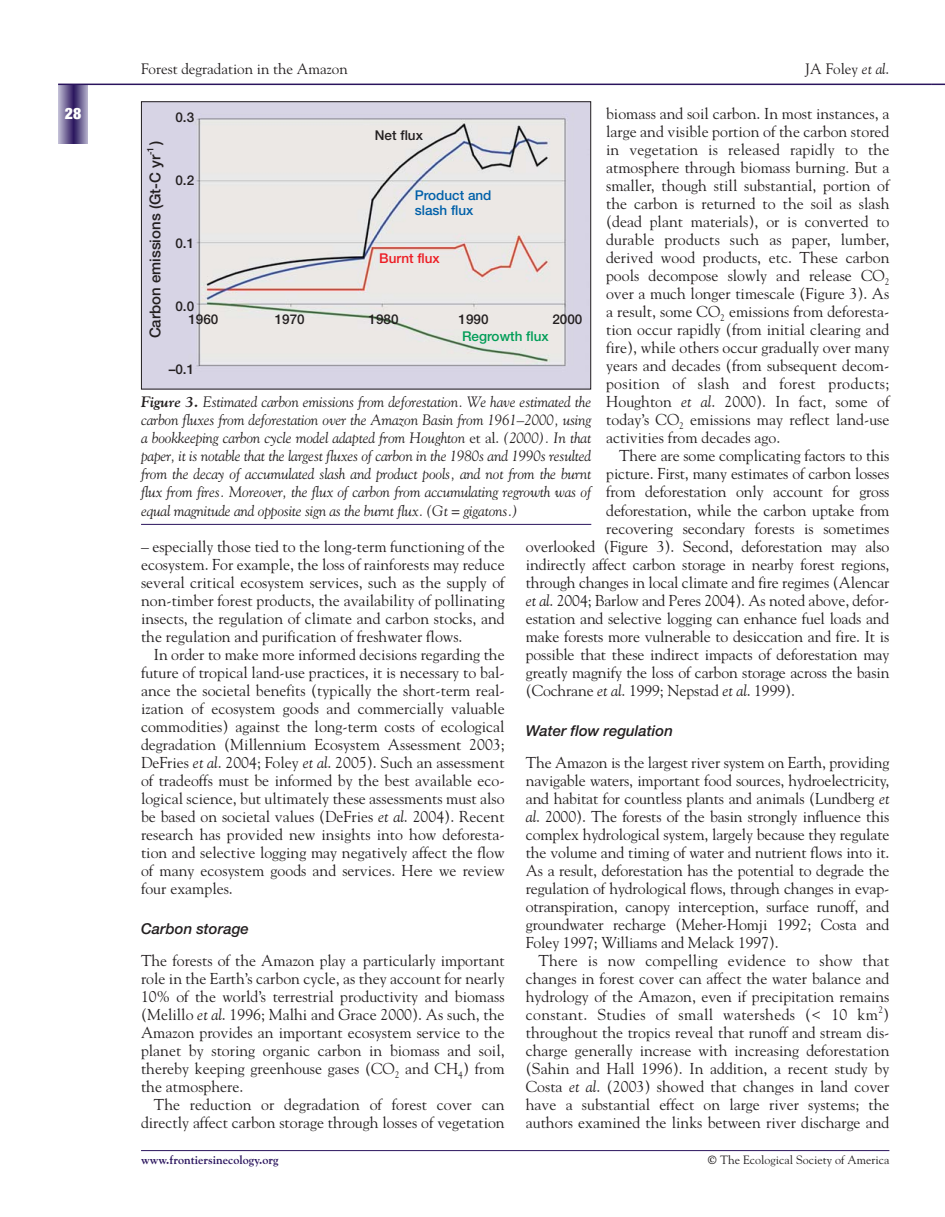
<style>
.page{position:relative;width:945px;height:1217px;background:#fff}
.page>*{position:absolute;margin:0;border:0;box-sizing:border-box;transform-origin:0 0}
.t1{font:15.75px/18px "Goudy";letter-spacing:-.01em;color:#231f20;text-align:justify}
.t2{font:900 condensed 15.75px "Helvetica Neue";color:#fff}
.t3{font:italic 15px/18px "Goudy";letter-spacing:-.01em;color:#231f20;text-align:justify}
.t4{font:15px "Goudy";color:#231f20}
.t5{font:italic 500 15px "Helvetica Neue";color:#231f20}
.t6{font:500 15px "Helvetica Neue";color:#231f20}
.t7{font:500 13.5px "Helvetica Neue";color:#231f20}
.t8{font:500 13.5px/15px "Helvetica Neue";color:#0060a9}
.t9{font:500 13.5px "Helvetica Neue";color:#009d57}
.t10{font:500 13.5px "Helvetica Neue";color:#ed1c24}
.t11{font:12px "Goudy";color:#231f20}
.t12{font:700 12px "Goudy";color:#2a145d}
.t13{font:9.45px "Goudy";color:#231f20}
.t14{font:500 9px "Helvetica Neue";color:#231f20}
.s1{font-style:italic}
.s2{font-weight:700}
.s3{font-style:normal}
</style>
<div class="page">
<svg style="left:932px;top:84px;width:13px;height:1px"></svg>
<svg style="left:58px;top:85px;width:15px;height:59px"></svg>
<hr style="left:73px;top:84px;width:3px;height:60px;background:#311e63">
<svg style="left:76px;top:85px;width:12px;height:59px"></svg>
<hr style="left:58px;top:84px;width:874px;height:1px;background:#2a145d">
<hr style="left:141px;top:1150px;width:748px;height:1px;background:#2a145d">
<img style="left:143px;top:103px;width:446px;height:284px">
<div style="left:141px;top:101px;width:450px;height:288px;border:1px solid #231f20"></div>
<hr style="left:141px;top:524px;width:450px;height:1px;background:#2a145d">
<p class="t2" style="left:65px;top:108px;width:18px">28</p>
<p class="t4" style="left:141px;top:62px;width:208px">Forest degradation in the Amazon</p>
<p class="t4" style="left:805px;top:62px;width:86px">JA Foley <span class="s1">et al</span>.</p>
<p class="t1" style="left:606px;top:106px;width:285px">biomass and soil carbon. In most instances, a large and visible portion of the carbon stored in vegetation is released rapidly to the atmosphere through biomass burning. But a smaller, though still substantial, portion of the carbon is returned to the soil as slash (dead plant materials), or is converted to durable products such as paper, lumber, derived wood products, etc. These carbon pools decompose slowly and release CO<sub>2 </sub>over a much longer timescale (Figure 3). As a result, some CO<sub>2</sub> emissions from deforesta&shy;tion occur rapidly (from initial clearing and fire), while others occur gradually over many years and decades (from subsequent decom&shy;position of slash and forest products; Houghton <span class="s1">et al</span>. 2000). In fact, some of today’s CO<sub>2</sub> emissions may reflect land-use activities from decades ago.</p>
<p class="t1" style="left:619px;top:448px;width:272px">There are some complicating factors to this</p>
<p class="t1" style="left:606px;top:466px;width:285px">picture. First, many estimates of carbon losses</p>
<p class="t1" style="left:606px;top:484px;width:285px">from deforestation only account for gross</p>
<p class="t1" style="left:606px;top:502px;width:285px">deforestation, while the carbon uptake from</p>
<p class="t1" style="left:606px;top:520px;width:285px">recovering secondary forests is sometimes</p>
<p class="t1" style="left:526px;top:538px;width:365px">overlooked (Figure 3). Second, deforestation may also</p>
<p class="t1" style="left:526px;top:556px;width:365px">indirectly affect carbon storage in nearby forest regions,</p>
<p class="t1" style="left:526px;top:574px;width:365px">through changes in local climate and fire regimes (Alencar</p>
<p class="t1" style="left:526px;top:592px;width:365px"><span class="s1">et al</span>. 2004; Barlow and Peres 2004). As noted above, defor-</p>
<p class="t1" style="left:526px;top:610px;width:365px">estation and selective logging can enhance fuel loads and</p>
<p class="t1" style="left:526px;top:628px;width:365px">make forests more vulnerable to desiccation and fire. It is</p>
<p class="t1" style="left:526px;top:646px;width:365px">possible that these indirect impacts of deforestation may</p>
<p class="t1" style="left:526px;top:664px;width:365px">greatly magnify the loss of carbon storage across the basin</p>
<p class="t1" style="left:526px;top:682px;width:271px">(Cochrane <span class="s1">et al</span>. 1999; Nepstad <span class="s1">et al</span>. 1999).</p>
<p class="t5" style="left:526px;top:725px;width:149px">Water flow regulation</p>
<p class="t1" style="left:526px;top:754px;width:365px">The Amazon is the largest river system on Earth, providing navigable waters, important food sources, hydroelectricity, and habitat for countless plants and animals (Lundberg <span class="s1">et al</span>. 2000). The forests of the basin strongly influence this complex hydrological system, largely because they regulate the volume and timing of water and nutrient flows into it.<br>As a result, deforestation has the potential to degrade the regulation of hydrological flows, through changes in evap&shy;otranspiration, canopy interception, surface runoff, and groundwater recharge (Meher-Homji 1992; Costa and Foley 1997; Williams and Melack 1997).</p>
<p class="t1" style="left:526px;top:952px;width:365px;text-indent:13px">There is now compelling evidence to show that changes in forest cover can affect the water balance and hydrology of the Amazon, even if precipitation remains constant. Studies of small watersheds (&lt; 10 km )</p>
<p class="t7" style="left:175px;top:112px;width:20px">0.3</p>
<p class="t7" style="left:375px;top:130px;width:50px">Net flux</p>
<p class="t6" style="left:150px;top:145px;width:6px;rotate:-90deg">)</p>
<p class="t14" style="left:147px;top:155px;width:10px;rotate:-90deg">-1</p>
<p class="t6" style="left:150px;top:338px;width:185px;rotate:-90deg">Carbon emissions (Gt-C yr</p>
<p class="t7" style="left:175px;top:175px;width:20px">0.2</p>
<p class="t8" style="left:415px;top:189px;width:78px">Product and slash flux</p>
<p class="t10" style="left:379px;top:254px;width:62px">Burnt flux</p>
<p class="t7" style="left:175px;top:238px;width:20px">0.1</p>
<p class="t7" style="left:175px;top:301px;width:20px">0.0</p>
<p class="t7" style="left:188px;top:314px;width:32px">1960</p>
<p class="t7" style="left:275px;top:314px;width:32px">1970</p>
<p class="t7" style="left:369px;top:314px;width:32px">1980</p>
<p class="t7" style="left:459px;top:314px;width:32px">1990</p>
<p class="t7" style="left:552px;top:314px;width:32px">2000</p>
<p class="t9" style="left:462px;top:332px;width:88px">Regrowth flux</p>
<p class="t7" style="left:169px;top:364px;width:27px">–0.1</p>
<p class="t3" style="left:141px;top:394px;width:452px"><span class="s2">Figure 3.</span> Estimated carbon emissions from deforestation. We have estimated the carbon fluxes from deforestation over the Amazon Basin from 1961–2000, using a bookkeeping carbon cycle model adapted from Houghton <span class="s3">et al.</span> (2000). In that paper, it is notable that the largest fluxes of carbon in the 1980s and 1990s resulted from the decay of accumulated slash and product pools, and not from the burnt flux from fires. Moreover, the flux of carbon from accumulating regrowth was of equal magnitude and opposite sign as the burnt flux. (Gt = gigatons.)</p>
<p class="t1" style="left:141px;top:538px;width:365px">– especially those tied to the long-term functioning of the ecosystem. For example, the loss of rainforests may reduce several critical ecosystem services, such as the supply of non-timber forest products, the availability of pollinating insects, the regulation of climate and carbon stocks, and the regulation and purification of freshwater flows.</p>
<p class="t1" style="left:141px;top:646px;width:365px;text-indent:13px">In order to make more informed decisions regarding the future of tropical land-use practices, it is necessary to bal&shy;ance the societal benefits (typically the short-term real&shy;ization of ecosystem goods and commercially valuable commodities) against the long-term costs of ecological degradation (Millennium Ecosystem Assessment 2003; DeFries <span class="s1">et al</span>. 2004; Foley <span class="s1">et al</span>. 2005). Such an assessment of tradeoffs must be informed by the best available eco&shy;logical science, but ultimately these assessments must also be based on societal values (DeFries <span class="s1">et al</span>. 2004). Recent research has provided new insights into how deforesta&shy;tion and selective logging may negatively affect the flow of many ecosystem goods and services. Here we review four examples.</p>
<p class="t5" style="left:141px;top:923px;width:109px">Carbon storage</p>
<p class="t1" style="left:141px;top:952px;width:365px">The forests of the Amazon play a particularly important role in the Earth’s carbon cycle, as they account for nearly 10% of the world’s terrestrial productivity and biomass (Melillo <span class="s1">et al</span>. 1996; Malhi and Grace 2000). As such, the Amazon provides an important ecosystem service to the planet by storing organic carbon in biomass and soil, thereby keeping greenhouse gases (CO<sub>2</sub> and CH<sub>4</sub>) from the atmosphere.</p>
<p class="t1" style="left:141px;top:1096px;width:365px;text-align:right">The reduction or degradation of forest cover can directly affect carbon storage through losses of vegetation</p>
<p class="t13" style="left:878px;top:1005px;width:6px">2</p>
<p class="t1" style="left:526px;top:1024px;width:365px">throughout the tropics reveal that runoff and stream dis&shy;charge generally increase with increasing deforestation (Sahin and Hall 1996). In addition, a recent study by Costa <span class="s1">et al</span>. (2003) showed that changes in land cover have a substantial effect on large river systems; the authors examined the links between river discharge and</p>
<p class="t12" style="left:141px;top:1155px;width:139px">www.frontiersinecology.org</p>
<p class="t11" style="left:708px;top:1155px;width:183px"><span class="s2">©</span> The Ecological Society of America</p>
</div>
